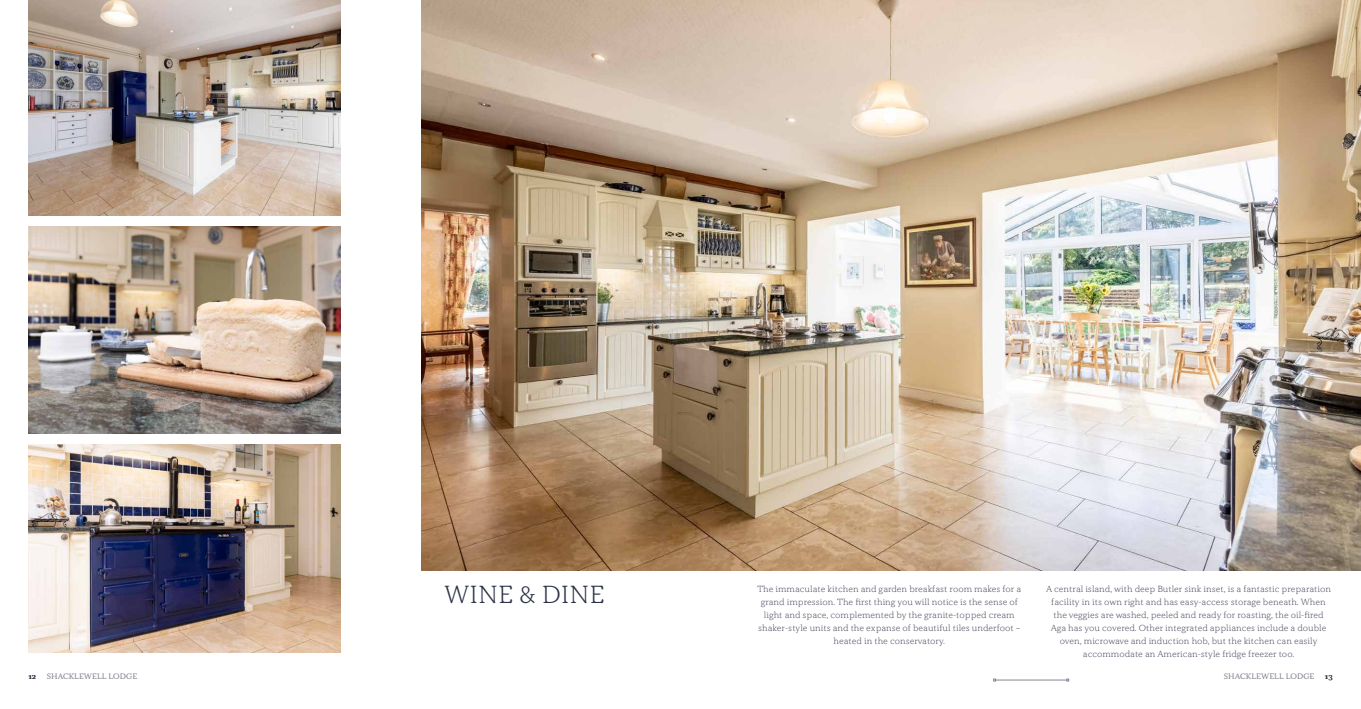
<style>
.page{position:relative;width:1361px;height:709px;background:#fff}
.page>*{position:absolute;margin:0;border:0;box-sizing:border-box;transform-origin:0 0}
.t1{font:300 25px "Kopius";color:#2d3447}
.t2{font:300 9px/13px "Kopius";color:#4d4f61;text-align:center}
.t3{font:8px "Kopius";color:#878593}
.t4{font:700 8px "Kopius";color:#2d3447}
</style>
<div class="page">
<img style="left:421px;top:0;width:940px;height:570px">
<img style="left:28px;top:444px;width:312px;height:208px">
<img style="left:28px;top:226px;width:312px;height:208px">
<img style="left:28px;top:0;width:312px;height:215px">
<hr style="left:995px;top:679px;width:71px;height:1px;background:#878593">
<h1 class="t1" style="left:444px;top:579px;width:162px">WINE &amp; DINE</h1>
<p class="t2" style="left:757px;top:582px;width:265px">The immaculate kitchen and garden breakfast room makes for a grand impression. The first thing you will notice is the sense of light and space, complemented by the granite-topped cream shaker-style units and the expanse of beautiful tiles underfoot – heated in the conservatory.</p>
<p class="t2" style="left:1046px;top:582px;width:287px">A central island, with deep Butler sink inset, is a fantastic preparation facility in its own right and has easy-access storage beneath. When the veggies are washed, peeled and ready for roasting, the oil-fired Aga has you covered. Other integrated appliances include a double oven, microwave and induction hob, but the kitchen can easily accommodate an American-style fridge freezer too.</p>
<p class="t4" style="left:28px;top:671px;width:9px">12</p>
<p class="t3" style="left:47px;top:672px;width:92px">SHACKLEWELL LODGE</p>
<p class="t3" style="left:1224px;top:672px;width:92px">SHACKLEWELL LODGE</p>
<p class="t4" style="left:1325px;top:671px;width:9px">13</p>
</div>
